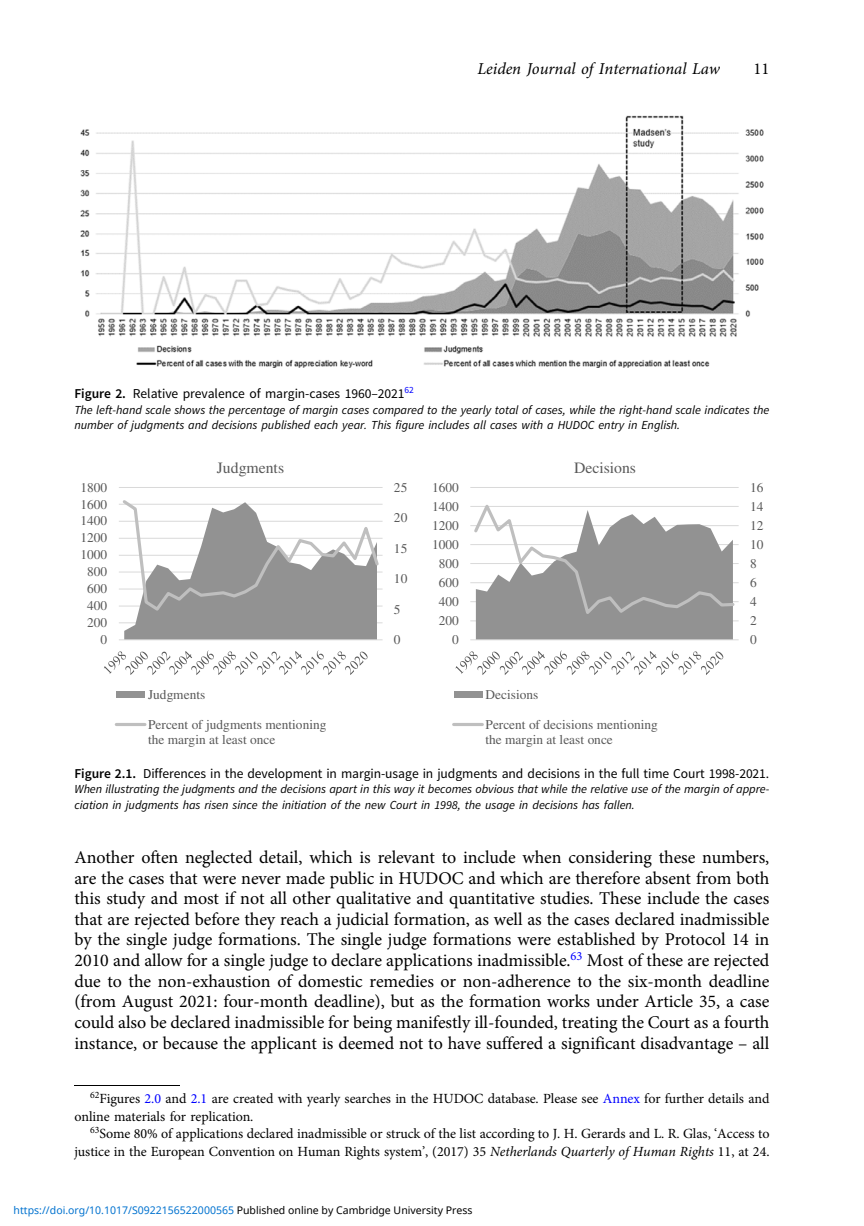
<style>
.page{position:relative;width:864px;height:1226px;background:#fff}
.page>*{position:absolute;margin:0;border:0;box-sizing:border-box;transform-origin:0 0}
.t1{font:18.03px/20.7px "Adv OT1 ef 757 c 0";color:#000;text-align:justify}
.t2{font:16.62px "Adv OT7 d 6 df 7 ab.I";color:#000}
.t3{font:16.62px "Adv OT1 ef 757 c 0";color:#000}
.t4{font:15.75px "Times";color:#595959}
.t5{font:14px/17.5px "Adv OT1 ef 757 c 0";color:#000}
.t6{font:13.47px "Adv OT0 e 40 dc 65";color:#000}
.t7{font:13.3px/15.4px "Times";letter-spacing:.005em;color:#595959}
.t8{font:12.25px/15.8px "Adv O Tcabc 3928.I";color:#000}
.t9{font:10.5px "Noto Sans";color:#0172cf}
.s1{font-family:"Adv OT031 da 8 bf"}
.s2{font-style:inherit}
.s3{color:#00f}
.s4{font-family:"Adv OT7 d 6 df 7 ab.I"}
.s5{color:#000}
</style>
<div class="page">
<img style="left:80px;top:115px;width:683px;height:252px">
<hr style="left:119px;top:622px;width:263px;height:1px;background:#d9d9d9">
<hr style="left:119px;top:605px;width:263px;height:1px;background:#d9d9d9">
<hr style="left:119px;top:588px;width:263px;height:1px;background:#d9d9d9">
<hr style="left:119px;top:571px;width:263px;height:1px;background:#d9d9d9">
<hr style="left:119px;top:554px;width:263px;height:1px;background:#d9d9d9">
<hr style="left:119px;top:537px;width:263px;height:1px;background:#d9d9d9">
<hr style="left:119px;top:520px;width:263px;height:1px;background:#d9d9d9">
<hr style="left:119px;top:503px;width:263px;height:1px;background:#d9d9d9">
<hr style="left:119px;top:487px;width:263px;height:1px;background:#d9d9d9">
<hr style="left:119px;top:639px;width:263px;height:1px;background:#d9d9d9">
<svg style="left:120px;top:500px;width:261px;height:140px"></svg>
<svg style="left:104px;top:650px;width:263px;height:25px"></svg>
<div style="left:116px;top:691px;width:29px;height:6px;background:#929292"></div>
<svg style="left:116px;top:723px;width:29px;height:3px"></svg>
<hr style="left:470px;top:620px;width:268px;height:1px;background:#d9d9d9">
<hr style="left:470px;top:601px;width:268px;height:1px;background:#d9d9d9">
<hr style="left:470px;top:582px;width:268px;height:1px;background:#d9d9d9">
<hr style="left:470px;top:563px;width:268px;height:1px;background:#d9d9d9">
<hr style="left:470px;top:544px;width:268px;height:1px;background:#d9d9d9">
<hr style="left:470px;top:525px;width:268px;height:1px;background:#d9d9d9">
<hr style="left:470px;top:506px;width:268px;height:1px;background:#d9d9d9">
<hr style="left:470px;top:487px;width:268px;height:1px;background:#d9d9d9">
<hr style="left:470px;top:639px;width:268px;height:1px;background:#d9d9d9">
<svg style="left:471px;top:505px;width:265px;height:135px"></svg>
<svg style="left:455px;top:650px;width:268px;height:25px"></svg>
<div style="left:453px;top:691px;width:29px;height:6px;background:#929292"></div>
<svg style="left:453px;top:723px;width:29px;height:3px"></svg>
<hr style="left:74px;top:1084px;width:105px;height:1px;background:#000">
<p class="t2" style="left:477px;top:63px;width:244px">Leiden Journal of International Law</p>
<p class="t3" style="left:753px;top:63px;width:17px">11</p>
<p class="t6" style="left:74px;top:388px;width:341px"><span class="s1">Figure 2.</span> Relative prevalence of margin-cases 1960<span class="s2">–</span>2021<sup>62</sup></p>
<p class="t8" style="left:74px;top:403px;width:696px">The left-hand scale shows the percentage of margin cases compared to the yearly total of cases, while the right-hand scale indicates the number of judgments and decisions published each year. This figure includes all cases with a HUDOC entry in English.</p>
<p class="t7" style="left:80px;top:480px;width:28px">1800</p>
<p class="t7" style="left:80px;top:497px;width:28px">1600</p>
<p class="t7" style="left:80px;top:514px;width:28px">1400</p>
<p class="t7" style="left:80px;top:531px;width:28px">1200</p>
<p class="t7" style="left:80px;top:548px;width:28px">1000</p>
<p class="t7" style="left:87px;top:565px;width:22px">800</p>
<p class="t7" style="left:87px;top:582px;width:22px">600</p>
<p class="t7" style="left:87px;top:599px;width:22px">400</p>
<p class="t7" style="left:87px;top:616px;width:22px">200</p>
<p class="t7" style="left:101px;top:633px;width:8px">0</p>
<p class="t4" style="left:217px;top:462px;width:69px">Judgments</p>
<p class="t7" style="left:394px;top:480px;width:15px">25</p>
<p class="t7" style="left:394px;top:511px;width:15px">20</p>
<p class="t7" style="left:394px;top:541px;width:15px">15</p>
<p class="t7" style="left:394px;top:572px;width:15px">10</p>
<p class="t7" style="left:394px;top:602px;width:8px">5</p>
<p class="t7" style="left:394px;top:633px;width:8px">0</p>
<p class="t7" style="left:432px;top:480px;width:28px">1600</p>
<p class="t7" style="left:432px;top:499px;width:28px">1400</p>
<p class="t7" style="left:432px;top:519px;width:28px">1200</p>
<p class="t7" style="left:432px;top:538px;width:28px">1000</p>
<p class="t7" style="left:438px;top:557px;width:22px">800</p>
<p class="t7" style="left:438px;top:576px;width:22px">600</p>
<p class="t7" style="left:438px;top:595px;width:22px">400</p>
<p class="t7" style="left:438px;top:614px;width:22px">200</p>
<p class="t7" style="left:452px;top:633px;width:8px">0</p>
<p class="t4" style="left:573px;top:462px;width:64px">Decisions</p>
<p class="t7" style="left:749px;top:480px;width:15px">16</p>
<p class="t7" style="left:749px;top:499px;width:15px">14</p>
<p class="t7" style="left:749px;top:519px;width:15px">12</p>
<p class="t7" style="left:749px;top:538px;width:15px">10</p>
<p class="t7" style="left:749px;top:557px;width:8px">8</p>
<p class="t7" style="left:749px;top:576px;width:8px">6</p>
<p class="t7" style="left:749px;top:595px;width:8px">4</p>
<p class="t7" style="left:749px;top:614px;width:8px">2</p>
<p class="t7" style="left:749px;top:633px;width:8px">0</p>
<p class="t7" style="left:485px;top:688px;width:54px">Decisions</p>
<p class="t7" style="left:485px;top:718px;width:174px">Percent of decisions mentioning the margin at least once</p>
<p class="t6" style="left:74px;top:768px;width:696px"><span class="s1">Figure 2.1.</span> Differences in the development in margin-usage in judgments and decisions in the full time Court 1998-2021.</p>
<p class="t8" style="left:74px;top:782px;width:696px">When illustrating the judgments and the decisions apart in this way it becomes obvious that while the relative use of the margin of appre&shy;ciation in judgments has risen since the initiation of the new Court in 1998, the usage in decisions has fallen.</p>
<p class="t7" style="left:148px;top:688px;width:59px">Judgments</p>
<p class="t7" style="left:148px;top:718px;width:180px">Percent of judgments mentioning the margin at least once</p>
<p class="t1" style="left:74px;top:848px;width:696px">Another often neglected detail, which is relevant to include when considering these numbers, are the cases that were never made public in HUDOC and which are therefore absent from both this study and most if not all other qualitative and quantitative studies. These include the cases that are rejected before they reach a judicial formation, as well as the cases declared inadmissible by the single judge formations. The single judge formations were established by Protocol 14 in 2010 and allow for a single judge to declare applications inadmissible.<sup>63</sup> Most of these are rejected due to the non-exhaustion of domestic remedies or non-adherence to the six-month deadline (from August 2021: four-month deadline), but as the formation works under Article 35, a case could also be declared inadmissible for being manifestly ill-founded, treating the Court as a fourth instance, or because the applicant is deemed not to have suffered a significant disadvantage <span class="s2">–</span> all</p>
<p class="t5" style="left:74px;top:1091px;width:696px;text-indent:16px"><sup>62</sup>Figures <span class="s3">2.0</span> and <span class="s3">2.1</span> are created with yearly searches in the HUDOC database. Please see <span class="s3">Annex</span> for further details and online materials for replication.</p>
<p class="t5" style="left:74px;top:1126px;width:696px;text-align:right"><sup>63</sup>Some 80% of applications declared inadmissible or struck of the list according to J. H. Gerards and L. R. Glas, <span class="s2">‘</span>Access to justice in the European Convention on Human Rights system<span class="s2">’</span>, (2017) 35 <span class="s4">Netherlands Quarterly of Human Rights</span> 11, at 24.</p>
<p class="t9" style="left:14px;top:1202px;width:460px">https://doi.org/10.1017/S0922156522000565 <span class="s5">Published online by Cambridge University Press</span></p>
</div>
